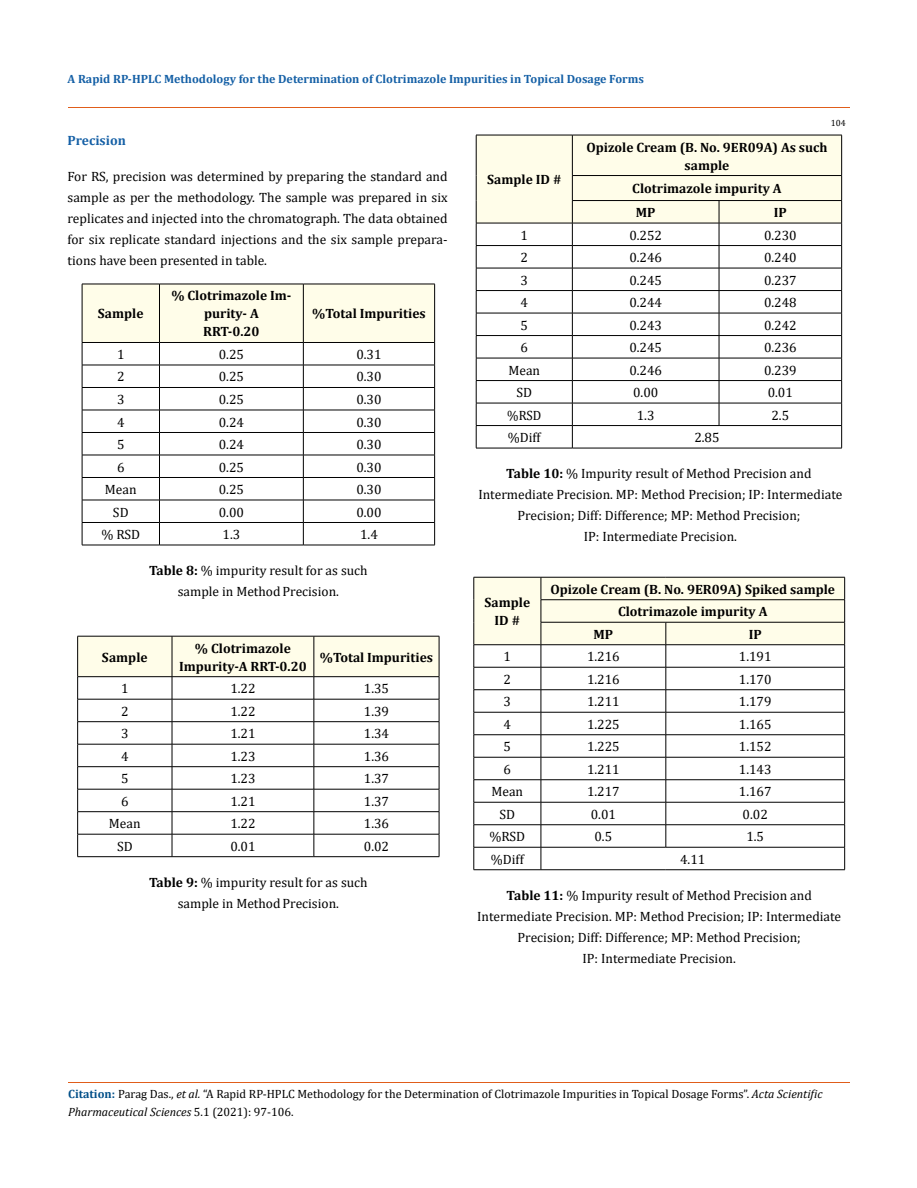
<style>
.page{position:relative;width:917px;height:1188px;background:#fff}
.page>*{position:absolute;margin:0;border:0;box-sizing:border-box;transform-origin:0 0}
.t1{font:13.5px/21px "Cambria";color:#000;text-align:center}
.t2{font:700 13.5px/18px "Cambria";color:#000;text-align:center}
.t3{font:700 13.5px "Cambria";color:#1560a6}
.t4{font:13.5px "Cambria";color:#000;scale:.95 1}
.t5{font:12px/18px "Cambria";color:#000}
.t6{font:700 12px "Cambria";color:#1560a6}
.t7{font:9px "Cambria";color:#000}
.s1{font-weight:700}
.s2{font-weight:700;color:#035089}
.s3{font-style:italic}
</style>
<div class="page">
<svg style="left:82px;top:284px;width:353px;height:261px"></svg>
<hr style="left:82px;top:545px;width:77px;height:1px;background:#000">
<hr style="left:159px;top:545px;width:144px;height:1px;background:#000">
<hr style="left:303px;top:545px;width:132px;height:1px;background:#000">
<svg style="left:77px;top:636px;width:363px;height:221px"></svg>
<hr style="left:77px;top:856px;width:95px;height:1px;background:#000">
<hr style="left:172px;top:856px;width:142px;height:1px;background:#000">
<hr style="left:314px;top:856px;width:125px;height:1px;background:#000">
<svg style="left:476px;top:135px;width:366px;height:313px"></svg>
<hr style="left:476px;top:448px;width:96px;height:1px;background:#000">
<hr style="left:572px;top:448px;width:147px;height:1px;background:#000">
<hr style="left:719px;top:448px;width:122px;height:1px;background:#000">
<svg style="left:473px;top:577px;width:372px;height:293px"></svg>
<hr style="left:473px;top:869px;width:68px;height:1px;background:#000">
<hr style="left:541px;top:869px;width:124px;height:1px;background:#000">
<hr style="left:665px;top:869px;width:179px;height:1px;background:#000">
<hr style="left:68px;top:108px;width:781px;height:1px;background:#e05d1a">
<hr style="left:68px;top:1083px;width:782px;height:1px;background:#e05d1a">
<p class="t6" style="left:68px;top:70px;width:578px">A Rapid RP-HPLC Methodology for the Determination of Clotrimazole Impurities in Topical Dosage Forms</p>
<p class="t7" style="left:830px;top:118px;width:16px">104</p>
<p class="t3" style="left:68px;top:131px;width:60px">Precision</p>
<p class="t1" style="left:68px;top:166px;width:381px;text-align:justify">For RS, precision was determined by preparing the standard and sample as per the methodology. The sample was prepared in six replicates and injected into the chromatograph. The data obtained for six replicate standard injections and the six sample prepara&shy;tions have been presented in table.</p>
<p class="t2" style="left:98px;top:304px;width:47px">Sample</p>
<p class="t2" style="left:171px;top:286px;width:122px">% Clotrimazole Im&shy;purity- A<br>RRT-0.20</p>
<p class="t2" style="left:312px;top:304px;width:115px">%Total Impurities</p>
<p class="t1" style="left:117px;top:344px;width:9px">1</p>
<p class="t1" style="left:219px;top:344px;width:27px">0.25</p>
<p class="t1" style="left:356px;top:344px;width:27px">0.31</p>
<p class="t1" style="left:117px;top:366px;width:9px">2</p>
<p class="t1" style="left:219px;top:366px;width:27px">0.25</p>
<p class="t1" style="left:356px;top:366px;width:27px">0.30</p>
<p class="t1" style="left:117px;top:389px;width:9px">3</p>
<p class="t1" style="left:219px;top:389px;width:27px">0.25</p>
<p class="t1" style="left:356px;top:389px;width:27px">0.30</p>
<p class="t1" style="left:117px;top:411px;width:9px">4</p>
<p class="t1" style="left:219px;top:411px;width:27px">0.24</p>
<p class="t1" style="left:356px;top:411px;width:27px">0.30</p>
<p class="t1" style="left:117px;top:434px;width:9px">5</p>
<p class="t1" style="left:219px;top:434px;width:27px">0.24</p>
<p class="t1" style="left:356px;top:434px;width:27px">0.30</p>
<p class="t1" style="left:117px;top:456px;width:9px">6</p>
<p class="t1" style="left:219px;top:456px;width:27px">0.25</p>
<p class="t1" style="left:356px;top:456px;width:27px">0.30</p>
<p class="t1" style="left:105px;top:479px;width:33px">Mean</p>
<p class="t1" style="left:219px;top:479px;width:27px">0.25</p>
<p class="t1" style="left:356px;top:479px;width:27px">0.30</p>
<p class="t1" style="left:113px;top:501px;width:17px">SD</p>
<p class="t1" style="left:219px;top:501px;width:27px">0.00</p>
<p class="t1" style="left:356px;top:501px;width:27px">0.00</p>
<p class="t1" style="left:101px;top:524px;width:40px">% RSD</p>
<p class="t1" style="left:222px;top:524px;width:19px">1.3</p>
<p class="t1" style="left:360px;top:524px;width:19px">1.4</p>
<p class="t1" style="left:149px;top:560px;width:220px"><span class="s1">Table 8:</span> % impurity result for as such sample in Method Precision.</p>
<p class="t2" style="left:102px;top:648px;width:47px">Sample</p>
<p class="t2" style="left:179px;top:639px;width:129px">% Clotrimazole<br>Impurity-A RRT-0.20</p>
<p class="t2" style="left:320px;top:648px;width:115px">%Total Impurities</p>
<p class="t1" style="left:121px;top:678px;width:9px">1</p>
<p class="t1" style="left:230px;top:678px;width:27px">1.22</p>
<p class="t1" style="left:364px;top:678px;width:27px">1.35</p>
<p class="t1" style="left:121px;top:701px;width:9px">2</p>
<p class="t1" style="left:230px;top:701px;width:27px">1.22</p>
<p class="t1" style="left:364px;top:701px;width:27px">1.39</p>
<p class="t1" style="left:121px;top:723px;width:9px">3</p>
<p class="t1" style="left:230px;top:723px;width:27px">1.21</p>
<p class="t1" style="left:364px;top:723px;width:27px">1.34</p>
<p class="t1" style="left:121px;top:746px;width:9px">4</p>
<p class="t1" style="left:230px;top:746px;width:27px">1.23</p>
<p class="t1" style="left:364px;top:746px;width:27px">1.36</p>
<p class="t1" style="left:121px;top:768px;width:9px">5</p>
<p class="t1" style="left:230px;top:768px;width:27px">1.23</p>
<p class="t1" style="left:364px;top:768px;width:27px">1.37</p>
<p class="t1" style="left:121px;top:791px;width:9px">6</p>
<p class="t1" style="left:230px;top:791px;width:27px">1.21</p>
<p class="t1" style="left:364px;top:791px;width:27px">1.37</p>
<p class="t1" style="left:109px;top:813px;width:33px">Mean</p>
<p class="t1" style="left:230px;top:813px;width:27px">1.22</p>
<p class="t1" style="left:364px;top:813px;width:27px">1.36</p>
<p class="t1" style="left:117px;top:836px;width:17px">SD</p>
<p class="t1" style="left:230px;top:836px;width:27px">0.01</p>
<p class="t1" style="left:364px;top:836px;width:27px">0.02</p>
<p class="t1" style="left:149px;top:872px;width:220px"><span class="s1">Table 9:</span> % impurity result for as such sample in Method Precision.</p>
<p class="t2" style="left:487px;top:170px;width:76px">Sample ID #</p>
<p class="t2" style="left:586px;top:137px;width:243px">Opizole Cream (B. No. 9ER09A) As such sample</p>
<p class="t2" style="left:632px;top:176px;width:151px;line-height:23.7px;text-align:left">Clotrimazole impurity A<br>MP</p>
<p class="t2" style="left:773px;top:203px;width:15px">IP</p>
<p class="t1" style="left:520px;top:224px;width:9px">1</p>
<p class="t1" style="left:629px;top:224px;width:34px">0.252</p>
<p class="t1" style="left:764px;top:224px;width:34px">0.230</p>
<p class="t1" style="left:520px;top:247px;width:9px">2</p>
<p class="t1" style="left:629px;top:247px;width:34px">0.246</p>
<p class="t1" style="left:764px;top:247px;width:34px">0.240</p>
<p class="t1" style="left:520px;top:269px;width:9px">3</p>
<p class="t1" style="left:629px;top:269px;width:34px">0.245</p>
<p class="t1" style="left:764px;top:269px;width:34px">0.237</p>
<p class="t1" style="left:520px;top:292px;width:9px">4</p>
<p class="t1" style="left:629px;top:292px;width:34px">0.244</p>
<p class="t1" style="left:764px;top:292px;width:34px">0.248</p>
<p class="t1" style="left:520px;top:314px;width:9px">5</p>
<p class="t1" style="left:629px;top:314px;width:34px">0.243</p>
<p class="t1" style="left:764px;top:314px;width:34px">0.242</p>
<p class="t1" style="left:520px;top:337px;width:9px">6</p>
<p class="t1" style="left:629px;top:337px;width:34px">0.245</p>
<p class="t1" style="left:764px;top:337px;width:34px">0.236</p>
<p class="t1" style="left:508px;top:359px;width:33px">Mean</p>
<p class="t1" style="left:629px;top:359px;width:34px">0.246</p>
<p class="t1" style="left:764px;top:359px;width:34px">0.239</p>
<p class="t1" style="left:516px;top:382px;width:17px">SD</p>
<p class="t1" style="left:633px;top:382px;width:27px">0.00</p>
<p class="t1" style="left:767px;top:382px;width:27px">0.01</p>
<p class="t4" style="left:507px;top:407px;width:37px">%RSD</p>
<p class="t1" style="left:636px;top:404px;width:19px">1.3</p>
<p class="t1" style="left:771px;top:404px;width:19px">2.5</p>
<p class="t1" style="left:508px;top:427px;width:34px">%Diff</p>
<p class="t1" style="left:694px;top:427px;width:27px">2.85</p>
<p class="t1" style="left:478px;top:463px;width:365px"><span class="s1">Table 10:</span> % Impurity result of Method Precision and Intermediate Precision. MP: Method Precision; IP: Intermediate Precision; Diff: Difference; MP: Method Precision;<br>IP: Intermediate Precision.</p>
<p class="t2" style="left:484px;top:593px;width:47px">Sample<br>ID #</p>
<p class="t2" style="left:550px;top:580px;width:286px">Opizole Cream (B. No. 9ER09A) Spiked sample</p>
<p class="t2" style="left:618px;top:602px;width:151px">Clotrimazole impurity A</p>
<p class="t2" style="left:593px;top:625px;width:21px">MP</p>
<p class="t2" style="left:748px;top:625px;width:15px">IP</p>
<p class="t1" style="left:503px;top:646px;width:9px">1</p>
<p class="t1" style="left:587px;top:646px;width:34px">1.216</p>
<p class="t1" style="left:738px;top:646px;width:34px">1.191</p>
<p class="t1" style="left:503px;top:669px;width:9px">2</p>
<p class="t1" style="left:587px;top:669px;width:34px">1.216</p>
<p class="t1" style="left:738px;top:669px;width:34px">1.170</p>
<p class="t1" style="left:503px;top:691px;width:9px">3</p>
<p class="t1" style="left:587px;top:691px;width:34px">1.211</p>
<p class="t1" style="left:738px;top:691px;width:34px">1.179</p>
<p class="t1" style="left:503px;top:714px;width:9px">4</p>
<p class="t1" style="left:587px;top:714px;width:34px">1.225</p>
<p class="t1" style="left:738px;top:714px;width:34px">1.165</p>
<p class="t1" style="left:503px;top:736px;width:9px">5</p>
<p class="t1" style="left:587px;top:736px;width:34px">1.225</p>
<p class="t1" style="left:738px;top:736px;width:34px">1.152</p>
<p class="t1" style="left:503px;top:759px;width:9px">6</p>
<p class="t1" style="left:587px;top:759px;width:34px">1.211</p>
<p class="t1" style="left:738px;top:759px;width:34px">1.143</p>
<p class="t1" style="left:491px;top:781px;width:33px">Mean</p>
<p class="t1" style="left:587px;top:781px;width:34px">1.217</p>
<p class="t1" style="left:738px;top:781px;width:34px">1.167</p>
<p class="t1" style="left:499px;top:804px;width:17px">SD</p>
<p class="t1" style="left:590px;top:804px;width:27px">0.01</p>
<p class="t1" style="left:742px;top:804px;width:27px">0.02</p>
<p class="t1" style="left:489px;top:826px;width:37px">%RSD</p>
<p class="t1" style="left:594px;top:826px;width:19px">0.5</p>
<p class="t1" style="left:746px;top:826px;width:19px">1.5</p>
<p class="t1" style="left:491px;top:849px;width:34px">%Diff</p>
<p class="t1" style="left:680px;top:849px;width:27px">4.11</p>
<p class="t1" style="left:477px;top:885px;width:365px"><span class="s1">Table 11:</span> % Impurity result of Method Precision and Intermediate Precision. MP: Method Precision; IP: Intermediate Precision; Diff: Difference; MP: Method Precision;<br>IP: Intermediate Precision.</p>
<p class="t5" style="left:68px;top:1085px;width:756px"><span class="s2">Citation:</span> Parag Das., <span class="s3">et al.</span> “A Rapid RP-HPLC Methodology for the Determination of Clotrimazole Impurities in Topical Dosage Forms”. <span class="s3">Acta Scientific<br>Pharmaceutical Sciences</span> 5.1 (2021): 97-106.</p>
</div>
